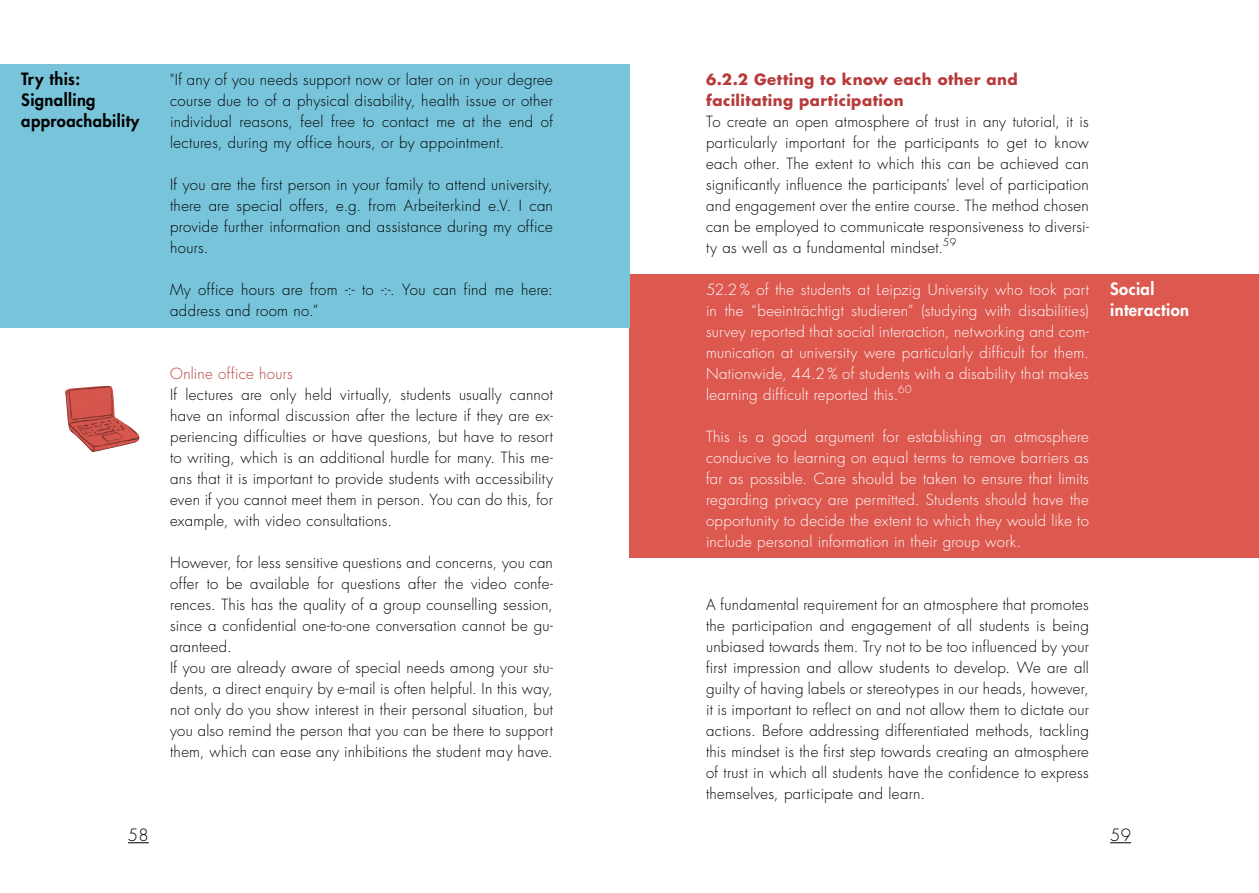
<style>
.page{position:relative;width:1259px;height:893px;background:#fff}
.page>*{position:absolute;margin:0;border:0;box-sizing:border-box;transform-origin:0 0}
.t1{font:800 16.5px/21px "Futura Std";letter-spacing:.025em;color:#000}
.t2{font:800 16.5px/21px "Futura Std";letter-spacing:.025em;color:#fff}
.t3{font:300 16.5px "Futura Std";color:#000}
.t4{font:300 15px/21px "Futura Std";letter-spacing:.02em;color:#000;text-align:justify}
.t5{font:300 15px/21px "Futura Std";letter-spacing:.015em;color:#fff;text-align:justify}
.t6{font:700 15px/21px "Futura Std";letter-spacing:.03em;color:#b73b3b}
.t7{font:300 15px "Futura Std";letter-spacing:.02em;color:#b73b3b}
.t8{font:300 10.5px "Futura Std";color:#000}
.t9{font:300 10.5px "Futura Std";color:#fff}
</style>
<div class="page">
<svg style="left:1110px;top:842px;width:21px;height:1px"></svg>
<svg style="left:128px;top:842px;width:21px;height:1px"></svg>
<div style="left:629px;top:274px;width:630px;height:284px;background:#dd5950"></div>
<div style="left:0;top:64px;width:629px;height:264px;background:#78c5db"></div>
<img style="left:65px;top:386px;width:75px;height:66px">
<p class="t1" style="left:21px;top:68px;width:120px">Try this:<br>Signalling approachability</p>
<p class="t4" style="left:170px;top:70px;width:384px">"If any of you needs support now or later on in your degree course due to of a physical disability, health issue or other individual reasons, feel free to contact me at the end of lectures, during my office hours, or by appointment.</p>
<p class="t4" style="left:170px;top:175px;width:384px">If you are the first person in your family to attend university, there are special offers, e.g. from Arbeiterkind e.V. I can provide further information and assistance during my office hours.</p>
<p class="t4" style="left:170px;top:280px;width:384px">My office hours are from -:- to -:-. You can find me here: address and room no.”</p>
<p class="t7" style="left:170px;top:364px;width:124px">Online office hours</p>
<p class="t4" style="left:170px;top:385px;width:384px">If lectures are only held virtually, students usually cannot have an informal discussion after the lecture if they are ex&shy;periencing difficulties or have questions, but have to resort to writing, which is an additional hurdle for many. This me&shy;ans that it is important to provide students with accessibility even if you cannot meet them in person. You can do this, for example, with video consultations.</p>
<p class="t4" style="left:170px;top:553px;width:384px;text-align:left">However, for less sensitive questions and concerns, you can offer to be available for questions after the video confe&shy;rences. This has the quality of a group counselling session, since a confidential one-to-one conversation cannot be gu&shy;aranteed.<br>If you are already aware of special needs among your stu&shy;dents, a direct enquiry by e-mail is often helpful. In this way, not only do you show interest in their personal situation, but you also remind the person that you can be there to support them, which can ease any inhibitions the student may have.</p>
<p class="t6" style="left:706px;top:69px;width:313px">6.2.2 Getting to know each other and facilitating participation</p>
<p class="t4" style="left:706px;top:112px;width:384px">To create an open atmosphere of trust in any tutorial, it is particularly important for the participants to get to know each other. The extent to which this can be achieved can significantly influence the participants' level of participation and engagement over the entire course. The method chosen can be employed to communicate responsiveness to diversi&shy;ty as well as a fundamental mindset.</p>
<p class="t8" style="left:943px;top:235px;width:15px">59</p>
<p class="t5" style="left:706px;top:280px;width:384px">52.2 % of the students at Leipzig University who took part in the “beeinträchtigt studieren” (studying with disabilities) survey reported that social interaction, networking and com&shy;munication at university were particularly difficult for them.<br>Nationwide, 44.2 % of students with a disability that makes learning difficult reported this.</p>
<p class="t9" style="left:898px;top:382px;width:15px">60</p>
<p class="t5" style="left:706px;top:427px;width:384px">This is a good argument for establishing an atmosphere conducive to learning on equal terms to remove barriers as far as possible. Care should be taken to ensure that limits regarding privacy are permitted. Students should have the opportunity to decide the extent to which they would like to include personal information in their group work.</p>
<p class="t4" style="left:706px;top:595px;width:384px">A fundamental requirement for an atmosphere that promotes the participation and engagement of all students is being unbiased towards them. Try not to be too influenced by your first impression and allow students to develop. We are all guilty of having labels or stereotypes in our heads, however, it is important to reflect on and not allow them to dictate our actions. Before addressing differentiated methods, tackling this mindset is the first step towards creating an atmosphere of trust in which all students have the confidence to express themselves, participate and learn.</p>
<p class="t2" style="left:1110px;top:278px;width:80px">Social interaction</p>
<p class="t3" style="left:128px;top:825px;width:22px">58</p>
<p class="t3" style="left:1110px;top:825px;width:22px">59</p>
</div>
